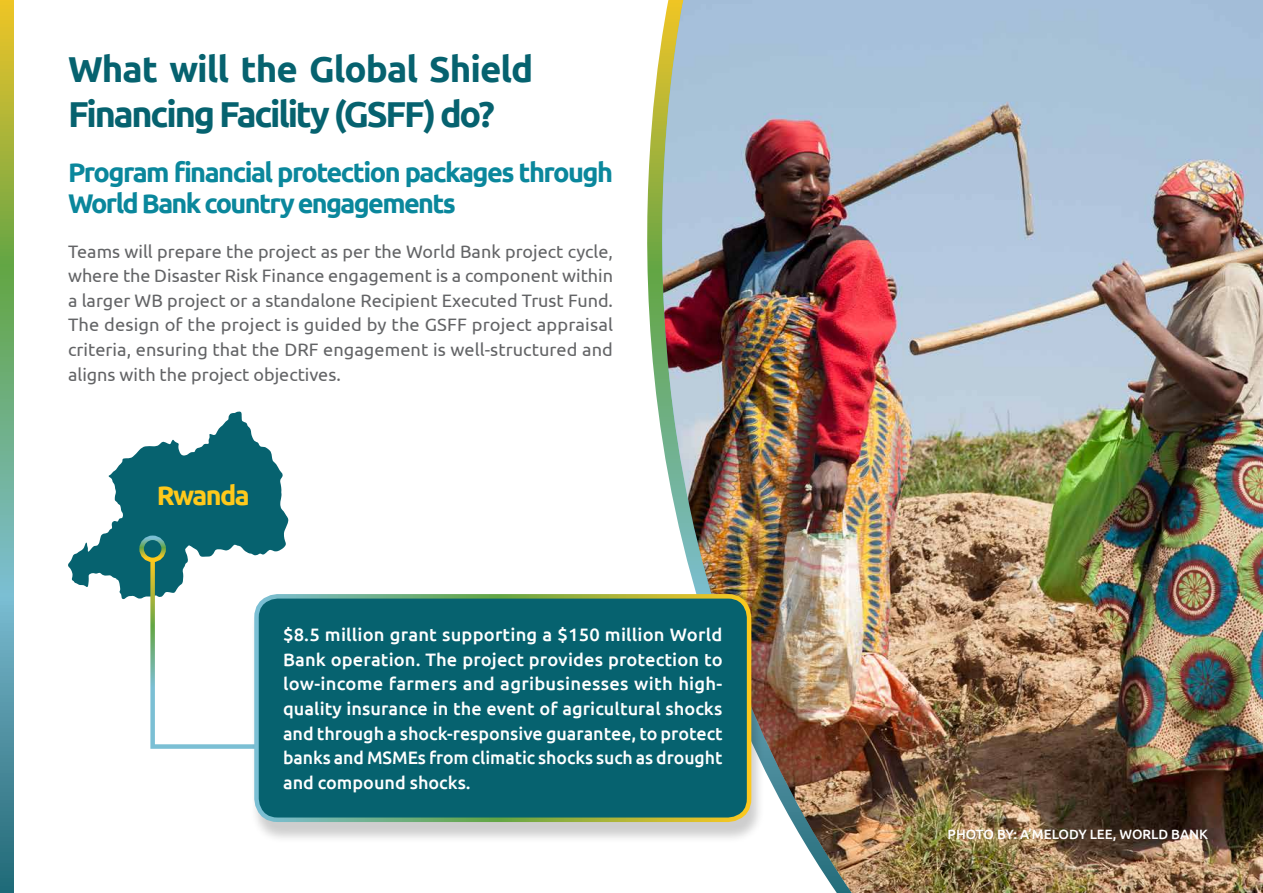
<style>
.page{position:relative;width:1263px;height:893px;background:#fff}
.page>*{position:absolute;margin:0;border:0;box-sizing:border-box;transform-origin:0 0}
.t1{font:700 36px/45px "Ubuntu";letter-spacing:-.05em;color:#06626f}
.t2{font:700 27px/30.6px "Ubuntu";letter-spacing:-.055em;color:#0a879c}
.t3{font:700 27px "Ubuntu";letter-spacing:-.06em;color:#ffc91b}
.t4{font:18px/24.6px "Ubuntu";color:#636466;text-align:justify}
.t5{font:500 18px/24.6px "Ubuntu";color:#fff;text-align:justify}
.t6{font:500 13.5px "Ubuntu";color:#fff}
</style>
<div class="page">
<svg style="left:647px;top:45px;width:14px;height:385px"></svg>
<img style="left:661px;top:0;width:602px;height:893px">
<svg style="left:68px;top:411px;width:221px;height:338px"></svg>
<div style="left:249px;top:598px;width:516px;height:246px;background:#000;opacity:.2"></div>
<div style="left:256px;top:596px;width:493px;height:224px;background:#06626f;border-radius:21px"></div>
<div style="left:254px;top:594px;width:497px;height:228px;border:4px solid #fff;border-radius:21px"></div>
<svg style="left:0;top:0;width:13px;height:893px"></svg>
<h1 class="t1" style="left:68px;top:46px;width:467px">What will the Global Shield<br>Financing Facility (GSFF) do?</h1>
<h2 class="t2" style="left:68px;top:157px;width:547px">Program financial protection packages through<br>World Bank country engagements</h2>
<p class="t4" style="left:68px;top:238px;width:546px">Teams will prepare the project as per the World Bank project cycle, where the Disaster Risk Finance engagement is a component within a larger WB project or a standalone Recipient Executed Trust Fund.<br>The design of the project is guided by the GSFF project appraisal criteria, ensuring that the DRF engagement is well-structured and aligns with the project objectives.</p>
<h2 class="t3" style="left:157px;top:479px;width:94px">Rwanda</h2>
<p class="t5" style="left:283px;top:622px;width:441px">$8.5 million grant supporting a $150 million World Bank operation. The project provides protection to low-income farmers and agribusinesses with high&shy;quality insurance in the event of agricultural shocks and through a shock-responsive guarantee, to protect banks and MSMEs from climatic shocks such as drought and compound shocks.</p>
<p class="t6" style="left:948px;top:826px;width:262px">PHOTO BY: A’MELODY LEE, WORLD BANK</p>
</div>
